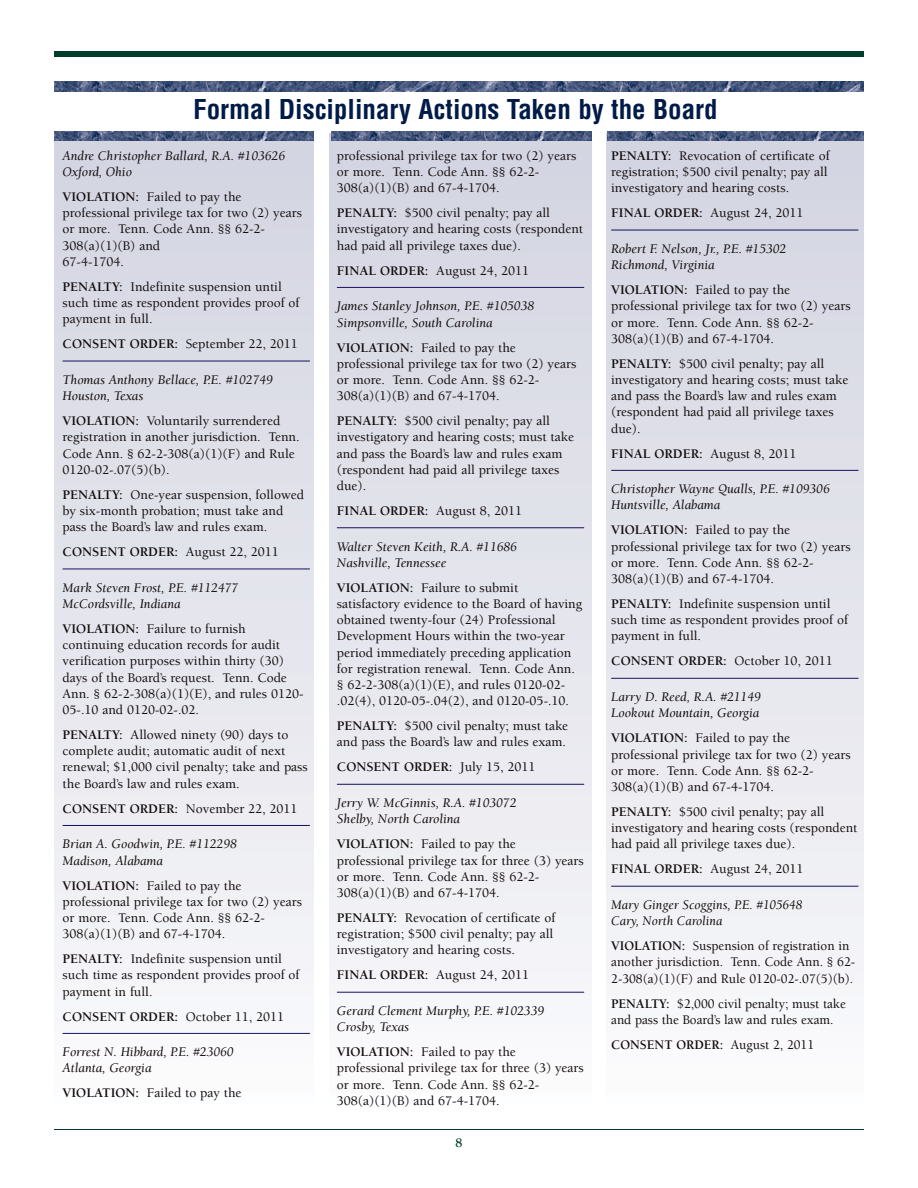
<style>
.page{position:relative;width:918px;height:1188px;background:#fff}
.page>*{position:absolute;margin:0;border:0;box-sizing:border-box;transform-origin:0 0}
.t1{font:700 condensed 26.7px "Helvetica";color:#001b48}
.t2{font:500 13.5px/16.2px "Berkeley";color:#110a0b}
.t3{font:italic 13.5px/16.2px "Berkeley";color:#110a0b}
.t4{font:700 13.5px "Berkeley";color:#110a0b}
.t5{font:700 13.5px "Berkeley";color:#003d2c}
.s1{font-weight:700}
.s2{font-weight:500}
</style>
<div class="page">
<hr style="left:54px;top:1129px;width:810px;height:1px;background:#003d2c">
<div style="left:54px;top:51px;width:810px;height:6px;background:#003d2c"></div>
<div style="left:54px;top:133px;width:260px;height:981px;background:linear-gradient(to bottom,#d1d3e0,#fafafc)"></div>
<img style="left:54px;top:132px;width:260px;height:9px">
<div style="left:330px;top:133px;width:261px;height:981px;background:linear-gradient(to bottom,#d1d3e0,#fafafb)"></div>
<img style="left:331px;top:132px;width:260px;height:9px">
<div style="left:606px;top:133px;width:258px;height:981px;background:linear-gradient(to bottom,#d0d2df,#fafafc)"></div>
<img style="left:608px;top:132px;width:256px;height:9px">
<img style="left:54px;top:81px;width:810px;height:10px">
<hr style="left:63px;top:361px;width:247px;height:1px;background:#16115f">
<hr style="left:63px;top:569px;width:247px;height:1px;background:#16115f">
<hr style="left:63px;top:825px;width:247px;height:1px;background:#16115f">
<hr style="left:63px;top:1033px;width:247px;height:1px;background:#16115f">
<hr style="left:337px;top:287px;width:247px;height:1px;background:#16115f">
<hr style="left:337px;top:527px;width:247px;height:1px;background:#16115f">
<hr style="left:337px;top:784px;width:247px;height:1px;background:#16115f">
<hr style="left:337px;top:992px;width:247px;height:1px;background:#16115f">
<hr style="left:611px;top:230px;width:247px;height:1px;background:#16115f">
<hr style="left:611px;top:470px;width:247px;height:1px;background:#16115f">
<hr style="left:611px;top:678px;width:247px;height:1px;background:#16115f">
<hr style="left:611px;top:886px;width:247px;height:1px;background:#16115f">
<h1 class="t1" style="left:193px;top:99px;width:526px">Formal Disciplinary Actions Taken by the Board</h1>
<p class="t3" style="left:63px;top:149px;width:224px">Andre Christopher Ballard, R.A. #103626<br>Oxford, Ohio</p>
<p class="t2" style="left:63px;top:190px;width:241px"><span class="s1">VIOLATION:</span> Failed to pay the professional privilege tax for two (2) years or more. Tenn. Code Ann. §§ 62-2-<br>308(a)(1)(B) and<br>67-4-1704.</p>
<p class="t2" style="left:63px;top:280px;width:238px"><span class="s1">PENALTY:</span> Indefinite suspension until such time as respondent provides proof of payment in full.</p>
<p class="t2" style="left:63px;top:337px;width:237px"><span class="s1">CONSENT ORDER:</span> September 22, 2011</p>
<p class="t3" style="left:63px;top:373px;width:212px">Thomas Anthony Bellace, P.E. #102749<br>Houston, Texas</p>
<p class="t2" style="left:63px;top:414px;width:239px"><span class="s1">VIOLATION:</span> Voluntarily surrendered registration in another jurisdiction. Tenn.<br>Code Ann. § 62-2-308(a)(1)(F) and Rule 0120-02-.07(5)(b).</p>
<p class="t2" style="left:63px;top:488px;width:243px"><span class="s1">PENALTY:</span> One-year suspension, followed by six-month probation; must take and pass the Board’s law and rules exam.</p>
<p class="t4" style="left:63px;top:547px;width:218px">CONSENT ORDER: <span class="s2">August 22, 2011</span></p>
<p class="t3" style="left:63px;top:581px;width:177px">Mark Steven Frost, P.E. #112477<br>McCordsville, Indiana</p>
<p class="t2" style="left:63px;top:622px;width:242px"><span class="s1">VIOLATION:</span> Failure to furnish continuing education records for audit verification purposes within thirty (30) days of the Board’s request. Tenn. Code Ann. § 62-2-308(a)(1)(E), and rules 0120- 05-.10 and 0120-02-.02.</p>
<p class="t2" style="left:63px;top:728px;width:247px"><span class="s1">PENALTY:</span> Allowed ninety (90) days to complete audit; automatic audit of next renewal; $1,000 civil penalty; take and pass the Board’s law and rules exam.</p>
<p class="t2" style="left:63px;top:802px;width:236px"><span class="s1">CONSENT ORDER:</span> November 22, 2011</p>
<p class="t3" style="left:63px;top:837px;width:176px">Brian A. Goodwin, P.E. #112298<br>Madison, Alabama</p>
<p class="t2" style="left:63px;top:878px;width:241px"><span class="s1">VIOLATION:</span> Failed to pay the professional privilege tax for two (2) years or more. Tenn. Code Ann. §§ 62-2- 308(a)(1)(B) and 67-4-1704.</p>
<p class="t2" style="left:63px;top:952px;width:238px"><span class="s1">PENALTY:</span> Indefinite suspension until such time as respondent provides proof of payment in full.</p>
<p class="t2" style="left:63px;top:1009px;width:223px"><span class="s1">CONSENT ORDER:</span> October 11, 2011</p>
<p class="t3" style="left:63px;top:1045px;width:173px">Forrest N. Hibbard, P.E. #23060<br>Atlanta, Georgia</p>
<p class="t2" style="left:63px;top:1086px;width:181px"><span class="s1">VIOLATION:</span> Failed to pay the</p>
<p class="t2" style="left:611px;top:149px;width:220px"><span class="s1">PENALTY:</span> Revocation of certificate of registration; $500 civil penalty; pay all investigatory and hearing costs.</p>
<p class="t2" style="left:611px;top:206px;width:194px"><span class="s1">FINAL ORDER:</span> August 24, 2011</p>
<p class="t3" style="left:611px;top:242px;width:177px">Robert F. Nelson, Jr., P.E. #15302<br>Richmond, Virginia</p>
<p class="t2" style="left:611px;top:283px;width:241px"><span class="s1">VIOLATION:</span> Failed to pay the professional privilege tax for two (2) years or more. Tenn. Code Ann. §§ 62-2- 308(a)(1)(B) and 67-4-1704.</p>
<p class="t2" style="left:611px;top:357px;width:239px"><span class="s1">PENALTY:</span> $500 civil penalty; pay all investigatory and hearing costs; must take and pass the Board’s law and rules exam (respondent had paid all privilege taxes due).</p>
<p class="t2" style="left:611px;top:446px;width:187px"><span class="s1">FINAL ORDER:</span> August 8, 2011</p>
<p class="t3" style="left:611px;top:482px;width:220px">Christopher Wayne Qualls, P.E. #109306<br>Huntsville, Alabama</p>
<p class="t2" style="left:611px;top:523px;width:241px"><span class="s1">VIOLATION:</span> Failed to pay the professional privilege tax for two (2) years or more. Tenn. Code Ann. §§ 62-2- 308(a)(1)(B) and 67-4-1704.</p>
<p class="t2" style="left:611px;top:597px;width:238px"><span class="s1">PENALTY:</span> Indefinite suspension until such time as respondent provides proof of payment in full.</p>
<p class="t2" style="left:611px;top:654px;width:223px"><span class="s1">CONSENT ORDER:</span> October 10, 2011</p>
<p class="t3" style="left:611px;top:690px;width:151px">Larry D. Reed, R.A. #21149<br>Lookout Mountain, Georgia</p>
<p class="t2" style="left:611px;top:731px;width:241px"><span class="s1">VIOLATION:</span> Failed to pay the professional privilege tax for two (2) years or more. Tenn. Code Ann. §§ 62-2- 308(a)(1)(B) and 67-4-1704.</p>
<p class="t2" style="left:611px;top:805px;width:248px"><span class="s1">PENALTY:</span> $500 civil penalty; pay all investigatory and hearing costs (respondent had paid all privilege taxes due).</p>
<p class="t2" style="left:611px;top:862px;width:194px"><span class="s1">FINAL ORDER:</span> August 24, 2011</p>
<p class="t3" style="left:611px;top:898px;width:193px">Mary Ginger Scoggins, P.E. #105648<br>Cary, North Carolina</p>
<p class="t2" style="left:611px;top:939px;width:245px"><span class="s1">VIOLATION:</span> Suspension of registration in another jurisdiction. Tenn. Code Ann. § 62-<br>2-308(a)(1)(F) and Rule 0120-02-.07(5)(b).</p>
<p class="t2" style="left:611px;top:997px;width:236px"><span class="s1">PENALTY:</span> $2,000 civil penalty; must take and pass the Board’s law and rules exam.</p>
<p class="t4" style="left:611px;top:1039px;width:204px">CONSENT ORDER: <span class="s2">August 2, 2011</span></p>
<p class="t2" style="left:337px;top:149px;width:241px">professional privilege tax for two (2) years or more. Tenn. Code Ann. §§ 62-2-<br>308(a)(1)(B) and 67-4-1704.</p>
<p class="t2" style="left:337px;top:206px;width:248px"><span class="s1">PENALTY:</span> $500 civil penalty; pay all investigatory and hearing costs (respondent had paid all privilege taxes due).</p>
<p class="t2" style="left:337px;top:263px;width:194px"><span class="s1">FINAL ORDER:</span> August 24, 2011</p>
<p class="t3" style="left:337px;top:299px;width:199px">James Stanley Johnson, P.E. #105038<br>Simpsonville, South Carolina</p>
<p class="t2" style="left:337px;top:340px;width:241px"><span class="s1">VIOLATION:</span> Failed to pay the professional privilege tax for two (2) years or more. Tenn. Code Ann. §§ 62-2- 308(a)(1)(B) and 67-4-1704.</p>
<p class="t2" style="left:337px;top:414px;width:239px"><span class="s1">PENALTY:</span> $500 civil penalty; pay all investigatory and hearing costs; must take and pass the Board’s law and rules exam (respondent had paid all privilege taxes due).</p>
<p class="t2" style="left:337px;top:504px;width:187px"><span class="s1">FINAL ORDER:</span> August 8, 2011</p>
<p class="t3" style="left:337px;top:540px;width:182px">Walter Steven Keith, R.A. #11686<br>Nashville, Tennessee</p>
<p class="t2" style="left:337px;top:581px;width:247px"><span class="s1">VIOLATION:</span> Failure to submit satisfactory evidence to the Board of having obtained twenty-four (24) Professional Development Hours within the two-year period immediately preceding application for registration renewal. Tenn. Code Ann. § 62-2-308(a)(1)(E), and rules 0120-02- .02(4), 0120-05-.04(2), and 0120-05-.10.</p>
<p class="t2" style="left:337px;top:719px;width:233px"><span class="s1">PENALTY:</span> $500 civil penalty; must take and pass the Board’s law and rules exam.</p>
<p class="t4" style="left:337px;top:762px;width:200px">CONSENT ORDER: <span class="s2">July 15, 2011</span></p>
<p class="t3" style="left:337px;top:796px;width:181px">Jerry W. McGinnis, R.A. #103072<br>Shelby, North Carolina</p>
<p class="t2" style="left:337px;top:837px;width:248px"><span class="s1">VIOLATION:</span> Failed to pay the professional privilege tax for three (3) years or more. Tenn. Code Ann. §§ 62-2- 308(a)(1)(B) and 67-4-1704.</p>
<p class="t2" style="left:337px;top:911px;width:220px"><span class="s1">PENALTY:</span> Revocation of certificate of registration; $500 civil penalty; pay all investigatory and hearing costs.</p>
<p class="t2" style="left:337px;top:968px;width:194px"><span class="s1">FINAL ORDER:</span> August 24, 2011</p>
<p class="t3" style="left:337px;top:1004px;width:209px">Gerard Clement Murphy, P.E. #102339<br>Crosby, Texas</p>
<p class="t2" style="left:337px;top:1045px;width:248px"><span class="s1">VIOLATION:</span> Failed to pay the professional privilege tax for three (3) years or more. Tenn. Code Ann. §§ 62-2- 308(a)(1)(B) and 67-4-1704.</p>
<p class="t5" style="left:456px;top:1137px;width:9px">8</p>
</div>
